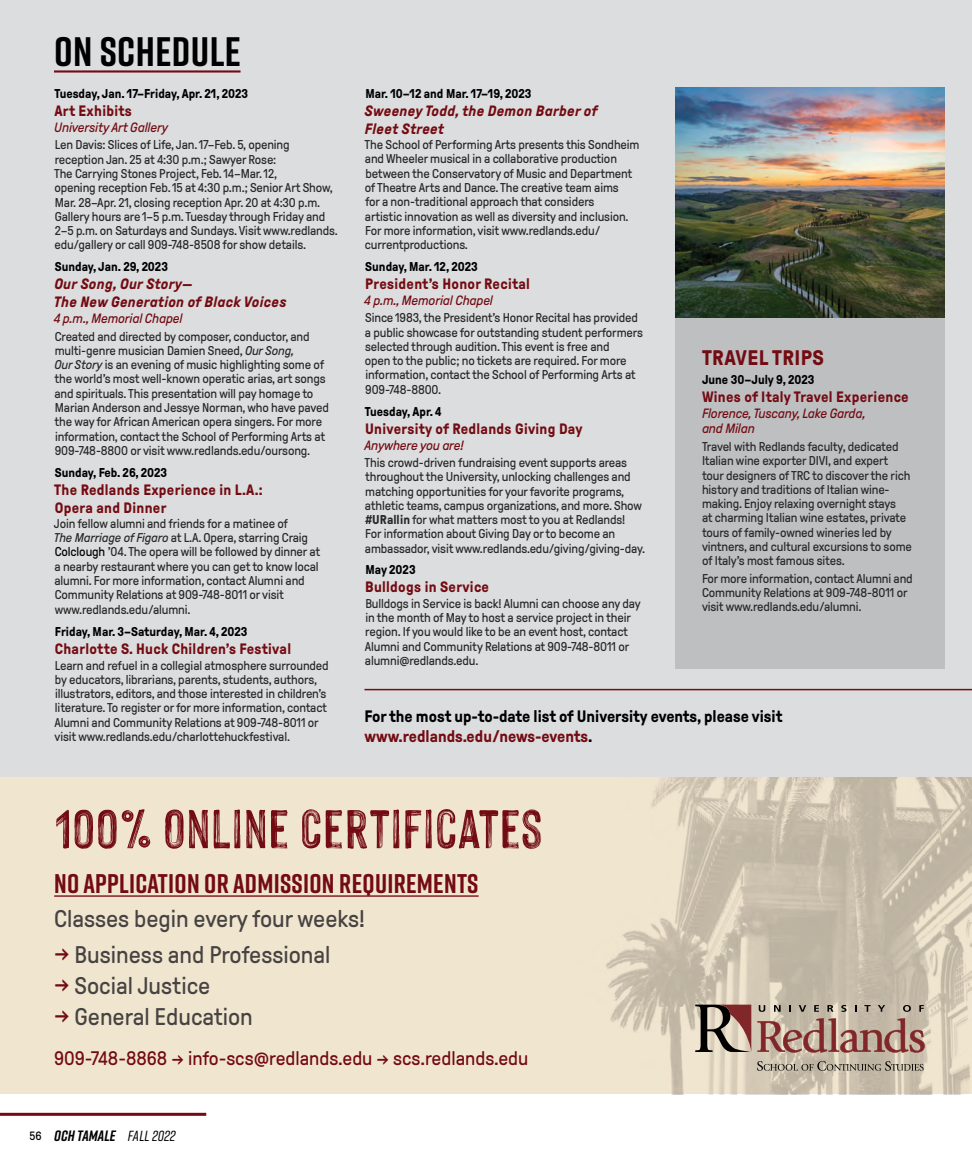
<style>
.page{position:relative;width:972px;height:1176px;background:#fff}
.page>*{position:absolute;margin:0;border:0;box-sizing:border-box;transform-origin:0 0}
.t1{font:60px "Hackney Vector";letter-spacing:.01em;color:#730b12}
._01_Page_Header_Maro{font:700 41.1px "Rift";letter-spacing:.01em;color:#000}
.t2{font:700 27px "Rift";letter-spacing:.01em;color:#730b12}
.t3{font:24px "GT Pressura";color:#474342}
._01_On_Schedule_-_Ev{font:700 21px "GT Pressura";letter-spacing:.02em;color:#730b12}
.t4{font:19.5px "GT Pressura";color:#730b12}
.t5{font:700 16.5px/19.8px "GT Pressura";color:#000}
._01_Page_Header_Maro-2{font:700 16.5px "Rift";letter-spacing:.01em;color:#000}
._01_On_Schedule_-_Ev-2{font:700 15px/18px "GT Pressura";letter-spacing:.02em;color:#730b12}
._01_On_Schedule_-_Ev-3{font:italic 700 15px/18px "GT Pressura";letter-spacing:.02em;color:#730b12}
.t6{font:italic 700 15px "Rift";letter-spacing:.01em;color:#000}
._01_On_Schedule_-_Lo{font:italic 13.5px/15px "GT Pressura";letter-spacing:-.01em;color:#730b12}
._01_On_Schedule_-_in{font:12.75px/14.2px "GT Pressura";letter-spacing:-.01em;color:#292829}
._01_On_Schedule_-_Da{font:700 12.75px "GT Pressura";color:#000}
.t7{font:12px "GT Pressura";color:#000}
.s1{font-style:italic}
.s2{color:#000}
.s3{font-weight:700}
.s4{color:#730b12}
.s5{font-weight:500;font-size:14.7px}
</style>
<div class="page">
<hr style="left:0;top:1112px;width:206px;height:3px;background:#730b12">
<div style="left:0;top:776px;width:972px;height:318px;background:#f0e6d0"></div>
<img style="left:571px;top:776px;width:401px;height:318px">
<div style="left:0;top:0;width:972px;height:776px;background:#dcddde"></div>
<div style="left:675px;top:88px;width:270px;height:580px;background:#bdbfc1"></div>
<hr style="left:54px;top:70px;width:187px;height:3px;background:#730b12">
<hr style="left:54px;top:895px;width:425px;height:1px;background:#730b12">
<img style="left:675px;top:88px;width:270px;height:229px">
<svg style="left:757px;top:1018px;width:168px;height:34px"></svg>
<svg style="left:759px;top:1005px;width:6px;height:6px"></svg>
<svg style="left:774px;top:1005px;width:7px;height:6px"></svg>
<svg style="left:789px;top:1005px;width:2px;height:6px"></svg>
<svg style="left:799px;top:1005px;width:7px;height:6px"></svg>
<svg style="left:814px;top:1005px;width:5px;height:6px"></svg>
<svg style="left:827px;top:1005px;width:6px;height:6px"></svg>
<svg style="left:841px;top:1004px;width:6px;height:7px"></svg>
<svg style="left:864px;top:1005px;width:7px;height:6px"></svg>
<svg style="left:878px;top:1005px;width:7px;height:6px"></svg>
<svg style="left:903px;top:1004px;width:8px;height:7px"></svg>
<svg style="left:919px;top:1005px;width:5px;height:6px"></svg>
<svg style="left:757px;top:1061px;width:167px;height:9px"></svg>
<svg style="left:695px;top:1004px;width:56px;height:47px"></svg>
<hr style="left:364px;top:689px;width:608px;height:1px;background:#730b12">
<p class="_01_Page_Header_Maro" style="left:54px;top:22px;width:188px">ON SCHEDULE</p>
<p class="_01_Page_Header_Maro-2" style="left:36px;top:33px;width:79px">ALUMNI NEWS</p>
<p class="_01_On_Schedule_-_Da" style="left:54px;top:87px;width:195px">Tuesday, Jan. 17–Friday, Apr. 21, 2023</p>
<p class="_01_On_Schedule_-_Ev-2" style="left:54px;top:102px;width:79px">Art Exhibits</p>
<p class="_01_On_Schedule_-_Lo" style="left:54px;top:120px;width:115px">University Art Gallery</p>
<p class="_01_On_Schedule_-_in" style="left:54px;top:138px;width:285px">Len Davis: Slices of Life, Jan. 17–Feb. 5, opening reception Jan. 25 at 4:30 p.m.; Sawyer Rose:<br>The Carrying Stones Project, Feb. 14–Mar. 12,<br>opening reception Feb. 15 at 4:30 p.m.; Senior Art Show, Mar. 28–Apr. 21, closing reception Apr. 20 at 4:30 p.m.<br>Gallery hours are 1–5 p.m. Tuesday through Friday and 2–5 p.m. on Saturdays and Sundays. Visit www.redlands. edu/gallery or call 909-748-8508 for show details.</p>
<p class="_01_On_Schedule_-_Da" style="left:55px;top:260px;width:115px">Sunday, Jan. 29, 2023</p>
<p class="_01_On_Schedule_-_Ev-3" style="left:54px;top:275px;width:234px">Our Song, Our Story—<br>The New Generation of Black Voices</p>
<p class="_01_On_Schedule_-_Lo" style="left:54px;top:311px;width:130px">4 p.m., Memorial Chapel</p>
<p class="_01_On_Schedule_-_in" style="left:54px;top:329px;width:276px">Created and directed by composer, conductor, and multi-genre musician Damien Sneed, <span class="s1">Our Song,<br>Our Story</span> is an evening of music highlighting some of the world’s most well-known operatic arias, art songs and spirituals. This presentation will pay homage to Marian Anderson and Jessye Norman, who have paved the way for African American opera singers. For more information, contact the School of Performing Arts at 909-748-8800 or visit www.redlands.edu/oursong.</p>
<p class="_01_On_Schedule_-_Da" style="left:55px;top:465px;width:114px">Sunday, Feb. 26, 2023</p>
<p class="_01_On_Schedule_-_Ev-2" style="left:54px;top:480px;width:210px">The Redlands Experience in L.A.:<br>Opera and Dinner</p>
<p class="_01_On_Schedule_-_in" style="left:54px;top:516px;width:268px">Join fellow alumni and friends for a matinee of<br><span class="s1">The Marriage of Figaro</span> at L.A. Opera, starring Craig <span class="s2">Colclough</span> ’04. The opera will be followed by dinner at a nearby restaurant where you can get to know local alumni. For more information, contact Alumni and Community Relations at 909-748-8011 or visit www.redlands.edu/alumni.</p>
<p class="_01_On_Schedule_-_Da" style="left:55px;top:625px;width:194px">Friday, Mar. 3–Saturday, Mar. 4, 2023</p>
<p class="_01_On_Schedule_-_Ev-2" style="left:55px;top:640px;width:238px">Charlotte S. Huck Children’s Festival</p>
<p class="_01_On_Schedule_-_in" style="left:54px;top:658px;width:276px">Learn and refuel in a collegial atmosphere surrounded by educators, librarians, parents, students, authors, illustrators, editors, and those interested in children’s literature. To register or for more information, contact Alumni and Community Relations at 909-748-8011 or visit www.redlands.edu/charlottehuckfestival.</p>
<p class="_01_On_Schedule_-_Da" style="left:365px;top:87px;width:168px">Mar. 10–12 and Mar. 17–19, 2023</p>
<p class="_01_On_Schedule_-_Ev-3" style="left:365px;top:102px;width:234px">Sweeney Todd, the Demon Barber of<br>Fleet Street</p>
<p class="_01_On_Schedule_-_in" style="left:365px;top:138px;width:276px">The School of Performing Arts presents this Sondheim and Wheeler musical in a collaborative production between the Conservatory of Music and Department of Theatre Arts and Dance. The creative team aims<br>for a non-traditional approach that considers<br>artistic innovation as well as diversity and inclusion.<br>For more information, visit www.redlands.edu/ currentproductions.</p>
<p class="_01_On_Schedule_-_Da" style="left:365px;top:260px;width:114px">Sunday, Mar. 12, 2023</p>
<p class="_01_On_Schedule_-_Ev-2" style="left:365px;top:275px;width:166px">President’s Honor Recital</p>
<p class="_01_On_Schedule_-_Lo" style="left:364px;top:293px;width:130px">4 p.m., Memorial Chapel</p>
<p class="_01_On_Schedule_-_in" style="left:365px;top:311px;width:280px">Since 1983, the President’s Honor Recital has provided a public showcase for outstanding student performers selected through audition. This event is free and<br>open to the public; no tickets are required. For more information, contact the School of Performing Arts at 909-748-8800.</p>
<p class="_01_On_Schedule_-_Da" style="left:365px;top:404px;width:78px">Tuesday, Apr. 4</p>
<p class="_01_On_Schedule_-_Ev-2" style="left:365px;top:419px;width:219px">University of Redlands Giving Day</p>
<p class="_01_On_Schedule_-_Lo" style="left:364px;top:437px;width:101px">Anywhere you are!</p>
<p class="_01_On_Schedule_-_in" style="left:365px;top:456px;width:282px">This crowd-driven fundraising event supports areas throughout the University, unlocking challenges and matching opportunities for your favorite programs, athletic teams, campus organizations, and more. Show <span class="s3">#URallin</span> for what matters most to you at Redlands!<br>For information about Giving Day or to become an ambassador, visit www.redlands.edu/giving/giving-day.</p>
<p class="_01_On_Schedule_-_Da" style="left:365px;top:563px;width:52px">May 2023</p>
<p class="_01_On_Schedule_-_Ev-2" style="left:365px;top:578px;width:125px">Bulldogs in Service</p>
<p class="_01_On_Schedule_-_in" style="left:365px;top:596px;width:277px">Bulldogs in Service is back! Alumni can choose any day in the month of May to host a service project in their region. If you would like to be an event host, contact Alumni and Community Relations at 909-748-8011 or alumni@redlands.edu.</p>
<p class="_01_On_Schedule_-_Ev" style="left:702px;top:346px;width:124px">TRAVEL TRIPS</p>
<p class="_01_On_Schedule_-_Da" style="left:702px;top:373px;width:114px">June 30–July 9, 2023</p>
<p class="_01_On_Schedule_-_Ev-2" style="left:702px;top:388px;width:208px">Wines of Italy Travel Experience</p>
<p class="_01_On_Schedule_-_Lo" style="left:702px;top:406px;width:165px">Florence, Tuscany, Lake Garda, and Milan</p>
<p class="_01_On_Schedule_-_in" style="left:702px;top:439px;width:212px">Travel with Redlands faculty, dedicated Italian wine exporter DIVI, and expert tour designers of TRC to discover the rich history and traditions of Italian wine&shy;making. Enjoy relaxing overnight stays<br>at charming Italian wine estates, private tours of family-owned wineries led by vintners, and cultural excursions to some of Italy’s most famous sites.</p>
<p class="_01_On_Schedule_-_in" style="left:702px;top:571px;width:212px">For more information, contact Alumni and<br>Community Relations at 909-748-8011 or visit www.redlands.edu/alumni.</p>
<p class="t5" style="left:364px;top:706px;width:420px">For the most up-to-date list of University events, please visit <span class="s4">www.redlands.edu/news-events</span>.</p>
<p class="t1" style="left:54px;top:796px;width:490px">100% ONLINE CERTIFICATES</p>
<p class="t2" style="left:54px;top:864px;width:426px">NO APPLICATION OR ADMISSION REQUIREMENTS</p>
<p class="t3" style="left:54px;top:905px;width:312px">Classes begin every four weeks!</p>
<p class="t3" style="left:54px;top:942px;width:278px"><span class="s4">→</span> Business and Professional</p>
<p class="t3" style="left:54px;top:973px;width:158px"><span class="s4">→</span> Social Justice</p>
<p class="t3" style="left:54px;top:1003px;width:200px"><span class="s4">→</span> General Education</p>
<p class="t4" style="left:54px;top:1047px;width:476px">909-748-8868 → info-scs@redlands.edu → scs.redlands.edu</p>
<p class="t7" style="left:30px;top:1129px;width:14px">56</p>
<p class="t6" style="left:54px;top:1125px;width:123px">OCH TAMALE <span class="s5">FALL 2022</span></p>
</div>
